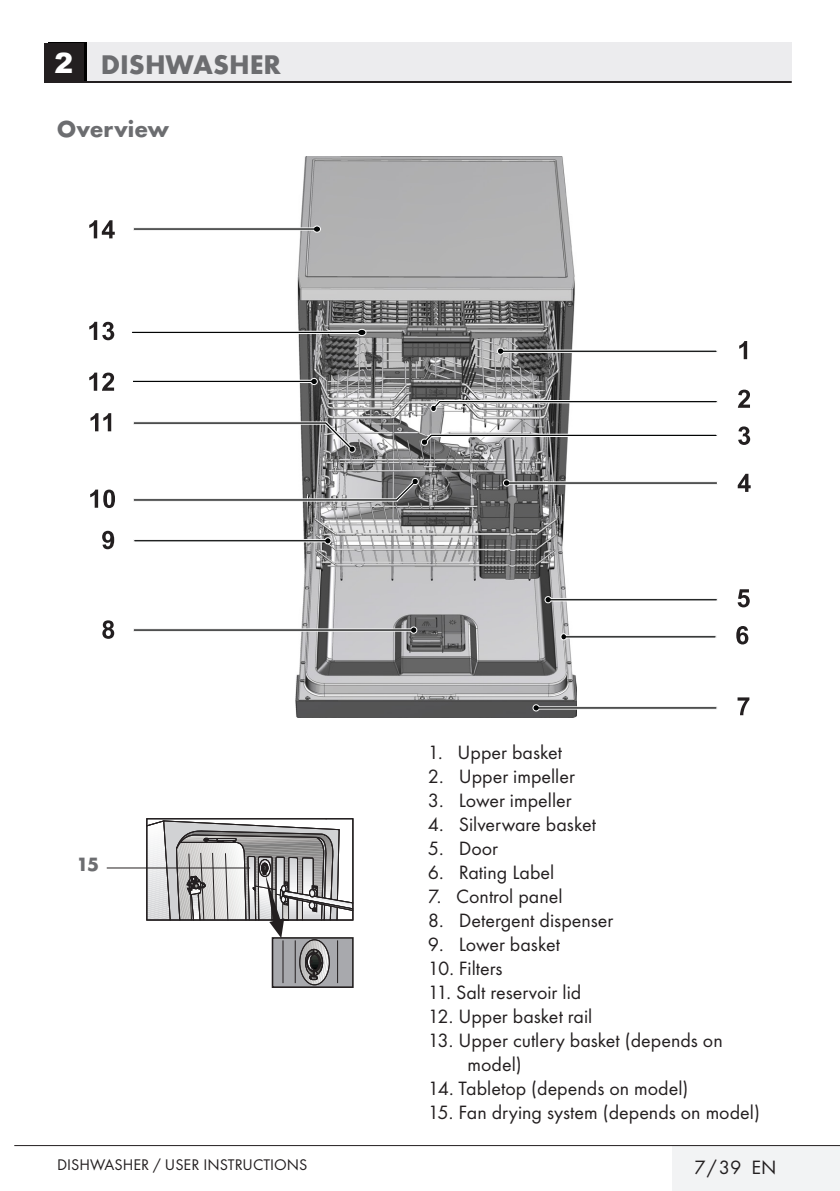
<style>
.page{position:relative;width:840px;height:1191px;background:#fff}
.page>*{position:absolute;margin:0;border:0;box-sizing:border-box;transform-origin:0 0}
.Ana_Baslik{font:700 28px "Futura TOT";color:#6c6d70}
.t1{font:900 28px "Arial";color:#fff}
.Baslik{font:700 24px "Futura TOT";color:#6c6d70}
.Tab{font:20px/24px "Futura TOT Boo";color:#231f20}
.Alt_Baslik{font:700 20px "Futura TOT";color:#6c6d70}
.t2{font:16px "Futura TOT Boo";color:#231f20}
</style>
<div class="page">
<div style="left:671px;top:1145px;width:168px;height:46px;background:#f2f3f4"></div>
<hr style="left:14px;top:1145px;width:825px;height:1px;background:#231f20">
<div style="left:48px;top:43px;width:40px;height:39px;background:#000"></div>
<div style="left:88px;top:43px;width:703px;height:39px;background:#ececee"></div>
<hr style="left:48px;top:81px;width:743px;height:2px;background:#231f20">
<div style="left:44px;top:43px;width:40px;height:40px;background:#231f20"></div>
<div style="left:271px;top:937px;width:82px;height:51px;border:2px solid #231f20"></div>
<svg style="left:146px;top:818px;width:207px;height:167px"></svg>
<hr style="left:107px;top:867px;width:143px;height:1px;background:#231f20">
<img style="left:295px;top:157px;width:281px;height:561px">
<svg style="left:737px;top:697px;width:12px;height:18px"></svg>
<svg style="left:496px;top:347px;width:221px;height:8px"></svg>
<svg style="left:739px;top:341px;width:7px;height:18px"></svg>
<svg style="left:429px;top:399px;width:288px;height:14px"></svg>
<svg style="left:737px;top:390px;width:12px;height:18px"></svg>
<svg style="left:419px;top:433px;width:298px;height:14px"></svg>
<svg style="left:738px;top:426px;width:11px;height:19px"></svg>
<svg style="left:531px;top:704px;width:186px;height:8px"></svg>
<svg style="left:502px;top:479px;width:215px;height:8px"></svg>
<svg style="left:737px;top:474px;width:13px;height:18px"></svg>
<svg style="left:133px;top:421px;width:223px;height:33px"></svg>
<svg style="left:133px;top:626px;width:284px;height:8px"></svg>
<svg style="left:133px;top:225px;width:188px;height:8px"></svg>
<svg style="left:133px;top:377px;width:185px;height:8px"></svg>
<svg style="left:737px;top:589px;width:12px;height:18px"></svg>
<svg style="left:544px;top:595px;width:173px;height:9px"></svg>
<svg style="left:133px;top:477px;width:286px;height:25px"></svg>
<svg style="left:133px;top:537px;width:199px;height:8px"></svg>
<svg style="left:89px;top:220px;width:26px;height:18px"></svg>
<svg style="left:102px;top:620px;width:12px;height:19px"></svg>
<svg style="left:102px;top:531px;width:12px;height:18px"></svg>
<svg style="left:90px;top:489px;width:25px;height:19px"></svg>
<svg style="left:90px;top:413px;width:21px;height:18px"></svg>
<svg style="left:89px;top:372px;width:25px;height:19px"></svg>
<svg style="left:89px;top:322px;width:25px;height:18px"></svg>
<svg style="left:736px;top:626px;width:12px;height:18px"></svg>
<svg style="left:559px;top:633px;width:157px;height:8px"></svg>
<svg style="left:132px;top:328px;width:235px;height:8px"></svg>
<p class="t1" style="left:54px;top:43px;width:20px">2</p>
<p class="Ana_Baslik" style="left:101px;top:47px;width:182px">DISHWASHER</p>
<p class="Baslik" style="left:57px;top:114px;width:114px">Overview</p>
<p class="Alt_Baslik" style="left:76px;top:852px;width:24px">15</p>
<p class="Tab" style="left:427px;top:740px;width:136px">1. Upper basket</p>
<p class="Tab" style="left:427px;top:764px;width:148px">2. Upper impeller</p>
<p class="Tab" style="left:427px;top:788px;width:145px">3. Lower impeller</p>
<p class="Tab" style="left:427px;top:812px;width:169px">4. Silverware basket</p>
<p class="Tab" style="left:427px;top:836px;width:72px">5. Door</p>
<p class="Tab" style="left:427px;top:860px;width:128px">6. Rating Label</p>
<p class="Tab" style="left:427px;top:884px;width:136px">7. Control panel</p>
<p class="Tab" style="left:427px;top:908px;width:187px">8. Detergent dispenser</p>
<p class="Tab" style="left:427px;top:932px;width:134px">9. Lower basket</p>
<p class="Tab" style="left:427px;top:956px;width:76px">10. Filters</p>
<p class="Tab" style="left:427px;top:980px;width:155px">11. Salt reservoir lid</p>
<p class="Tab" style="left:427px;top:1004px;width:166px">12. Upper basket rail</p>
<p class="Tab" style="left:467px;top:1028px;width:256px;text-indent:-40px">13. Upper cutlery basket (depends on model)</p>
<p class="Tab" style="left:427px;top:1076px;width:262px">14. Tabletop (depends on model)</p>
<p class="Tab" style="left:427px;top:1100px;width:333px">15. Fan drying system (depends on model)</p>
<p class="t2" style="left:57px;top:1155px;width:252px">DISHWASHER / USER INSTRUCTIONS</p>
<p class="Tab" style="left:693px;top:1155px;width:84px">7 / 39 EN</p>
</div>
